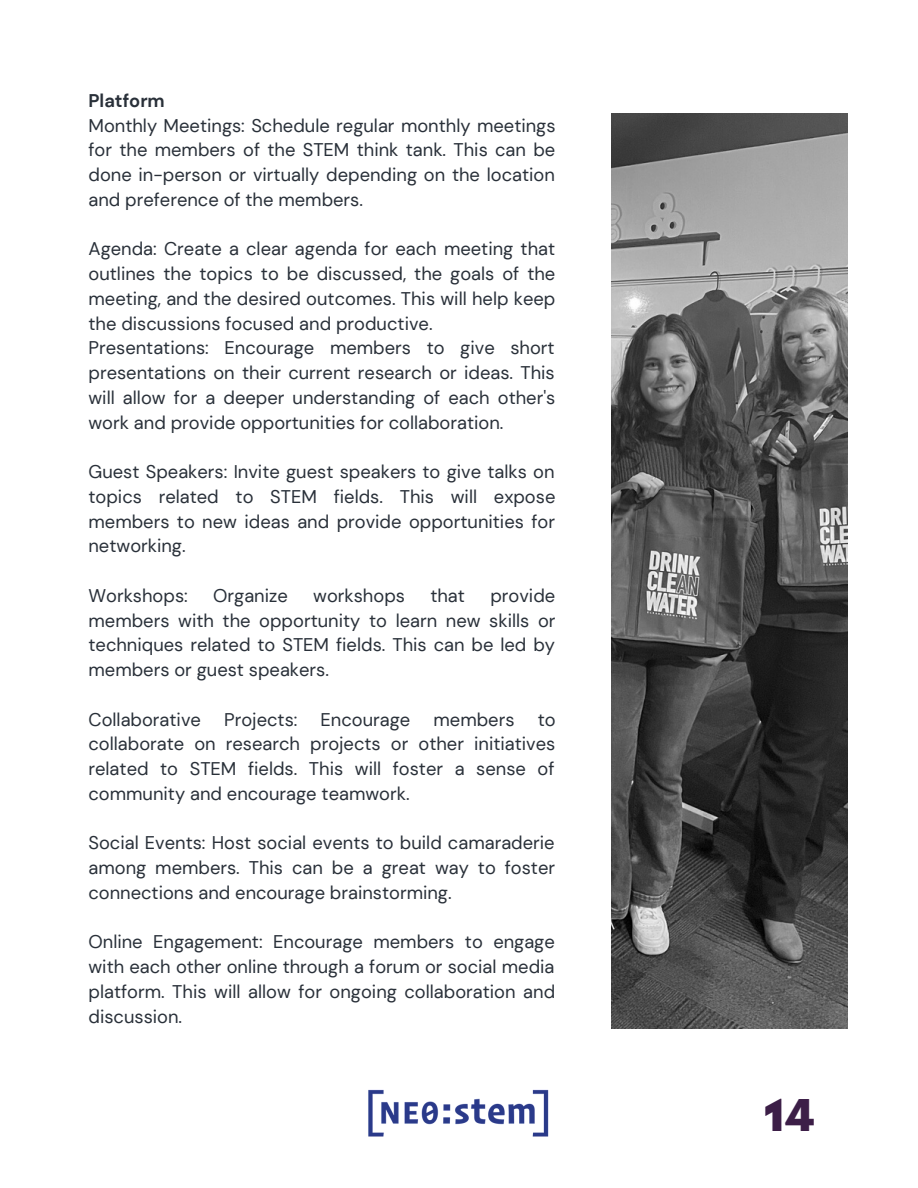
<style>
.page{position:relative;width:918px;height:1188px;background:#fff}
.page>*{position:absolute;margin:0;border:0;box-sizing:border-box;transform-origin:0 0}
.t1{font:900 45.45px "Mallory";color:#3c1e47}
.t2{font:18.3px/24.8px "DM Sans";color:#293039;text-align:justify}
.t3{font:700 18.3px "DM Sans";color:#293039}
</style>
<div class="page">
<img style="left:368px;top:1089px;width:181px;height:48px">
<img style="left:611px;top:113px;width:237px;height:916px">
<p class="t3" style="left:89px;top:89px;width:78px">Platform</p>
<p class="t2" style="left:89px;top:113px;width:469px">Monthly Meetings: Schedule regular monthly meetings for the members of the STEM think tank. This can be done in-person or virtually depending on the location and preference of the members.</p>
<p class="t2" style="left:89px;top:237px;width:468px">Agenda: Create a clear agenda for each meeting that outlines the topics to be discussed, the goals of the meeting, and the desired outcomes. This will help keep the discussions focused and productive.</p>
<p class="t2" style="left:89px;top:336px;width:468px">Presentations: Encourage members to give short presentations on their current research or ideas. This will allow for a deeper understanding of each other's work and provide opportunities for collaboration.</p>
<p class="t2" style="left:89px;top:459px;width:468px">Guest Speakers: Invite guest speakers to give talks on topics related to STEM fields. This will expose members to new ideas and provide opportunities for networking.</p>
<p class="t2" style="left:89px;top:583px;width:101px">Workshops:</p>
<p class="t2" style="left:213px;top:583px;width:76px">Organize</p>
<p class="t2" style="left:313px;top:583px;width:93px">workshops</p>
<p class="t2" style="left:430px;top:583px;width:36px">that</p>
<p class="t2" style="left:89px;top:583px;width:469px;text-indent:402px">provide members with the opportunity to learn new skills or techniques related to STEM fields. This can be led by members or guest speakers.</p>
<p class="t2" style="left:89px;top:707px;width:114px">Collaborative</p>
<p class="t2" style="left:224px;top:707px;width:75px">Projects:</p>
<p class="t2" style="left:321px;top:707px;width:91px">Encourage</p>
<p class="t2" style="left:434px;top:707px;width:83px">members</p>
<p class="t2" style="left:89px;top:707px;width:469px;text-indent:449px">to collaborate on research projects or other initiatives related to STEM fields. This will foster a sense of community and encourage teamwork.</p>
<p class="t2" style="left:89px;top:831px;width:468px">Social Events: Host social events to build camaraderie among members. This can be a great way to foster connections and encourage brainstorming.</p>
<p class="t2" style="left:89px;top:930px;width:468px">Online Engagement: Encourage members to engage with each other online through a forum or social media platform. This will allow for ongoing collaboration and discussion.</p>
<p class="t1" style="left:764px;top:1082px;width:53px">14</p>
</div>
